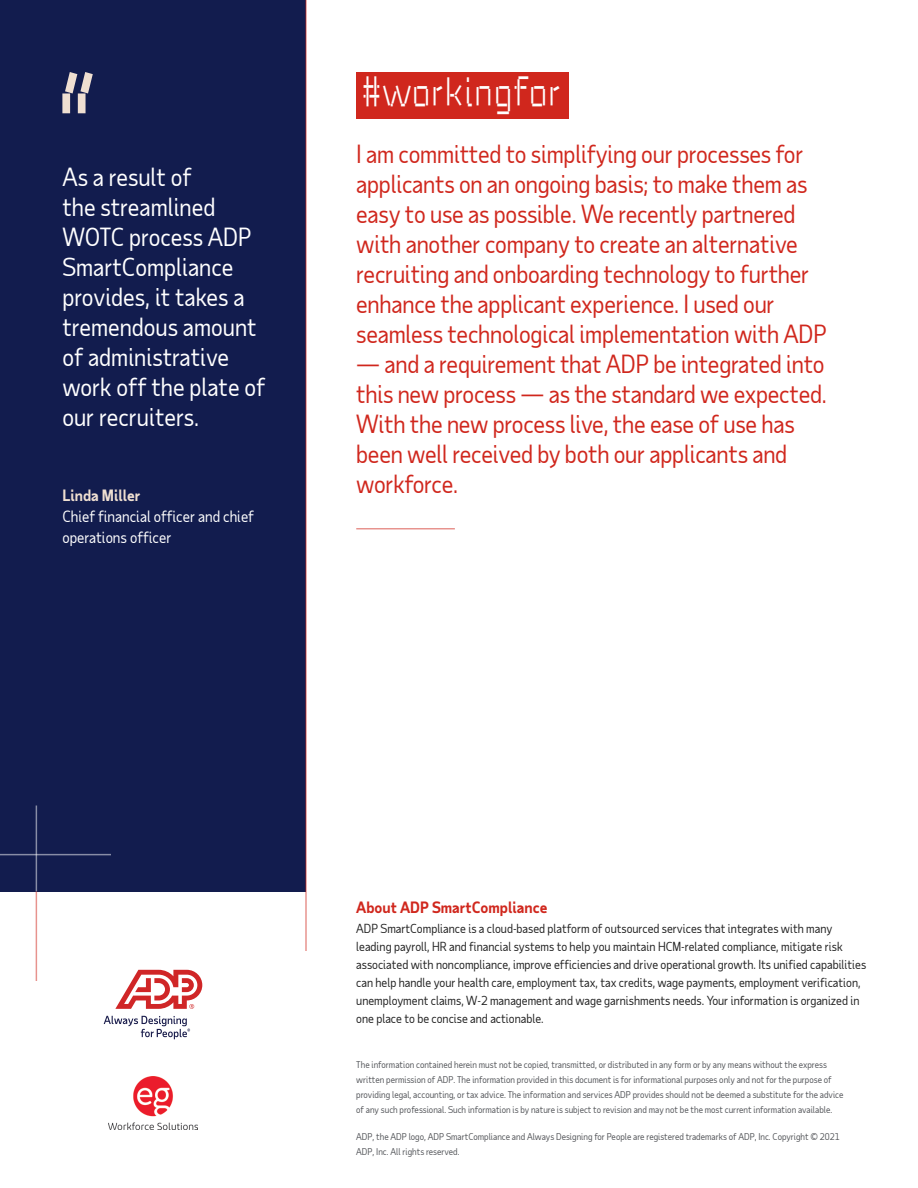
<style>
.page{position:relative;width:918px;height:1188px;background:#fff}
.page>*{position:absolute;margin:0;border:0;box-sizing:border-box;transform-origin:0 0}
.First-level_heading{font:39px "Taub Display 90";color:#fff}
.Accent_-_quote{font:24px/30px "Taub Sans";letter-spacing:-.01em;color:#d0271d}
.Accent_-_quote-2{font:24px/30px "Taub Sans";color:#fff}
.Body{font:15px/21px "Taub Sans";color:#fff}
.Second-level_heading{font:700 15px "Taub Sans";color:#d0271d}
.Body-2{font:12px/18px "Taub Sans";color:#222}
.t1{font:9px/15px "Taub Sans";color:#54565a}
.s1{font-weight:700;color:#efdfd1}
</style>
<div class="page">
<div style="left:356px;top:72px;width:213px;height:46px;background:#d0271d"></div>
<hr style="left:356px;top:528px;width:99px;height:2px;background:#d0271d">
<div style="left:0;top:0;width:306px;height:891px;background:#121c4e"></div>
<svg style="left:62px;top:72px;width:31px;height:41px"></svg>
<hr style="left:305px;top:0;width:2px;height:951px;background:#d0271d">
<hr style="left:36px;top:891px;width:1px;height:90px;background:#d0271d">
<hr style="left:0;top:854px;width:111px;height:1px;background:#fff">
<hr style="left:36px;top:806px;width:1px;height:85px;background:#fff">
<svg style="left:104px;top:1016px;width:86px;height:23px"></svg>
<svg style="left:115px;top:970px;width:87px;height:39px"></svg>
<img style="left:108px;top:1077px;width:89px;height:53px">
<p class="Accent_-_quote-2" style="left:62px;top:162px;width:204px">As a result of<br>the streamlined<br>WOTC process ADP<br>SmartCompliance provides, it takes a tremendous amount of administrative work off the plate of our recruiters.</p>
<p class="Body" style="left:62px;top:485px;width:193px"><span class="s1">Linda Miller<br></span>Chief financial officer and chief operations officer</p>
<p class="First-level_heading" style="left:361px;top:67px;width:202px">#workingfor</p>
<p class="Accent_-_quote" style="left:356px;top:139px;width:472px">I am committed to simplifying our processes for applicants on an ongoing basis; to make them as easy to use as possible. We recently partnered with another company to create an alternative recruiting and onboarding technology to further enhance the applicant experience. I used our seamless technological implementation with ADP</p>
<p class="Accent_-_quote" style="left:356px;top:349px;width:472px">— and a requirement that ADP be integrated into this new process — as the standard we expected.<br>With the new process live, the ease of use has been well received by both our applicants and workforce.</p>
<p class="Second-level_heading" style="left:356px;top:898px;width:193px">About ADP SmartCompliance</p>
<p class="Body-2" style="left:356px;top:919px;width:512px">ADP SmartCompliance is a cloud-based platform of outsourced services that integrates with many leading payroll, HR and financial systems to help you maintain HCM-related compliance, mitigate risk associated with noncompliance, improve efficiencies and drive operational growth. Its unified capabilities can help handle your health care, employment tax, tax credits, wage payments, employment verification, unemployment claims, W-2 management and wage garnishments needs. Your information is organized in one place to be concise and actionable.</p>
<p class="t1" style="left:356px;top:1057px;width:489px">The information contained herein must not be copied, transmitted, or distributed in any form or by any means without the express written permission of ADP. The information provided in this document is for informational purposes only and not for the purpose of providing legal, accounting, or tax advice. The information and services ADP provides should not be deemed a substitute for the advice of any such professional. Such information is by nature is subject to revision and may not be the most current information available.</p>
<p class="t1" style="left:356px;top:1129px;width:485px">ADP, the ADP logo, ADP SmartCompliance and Always Designing for People are registered trademarks of ADP, Inc. Copyright © 2021<br>ADP, Inc. All rights reserved.</p>
</div>
